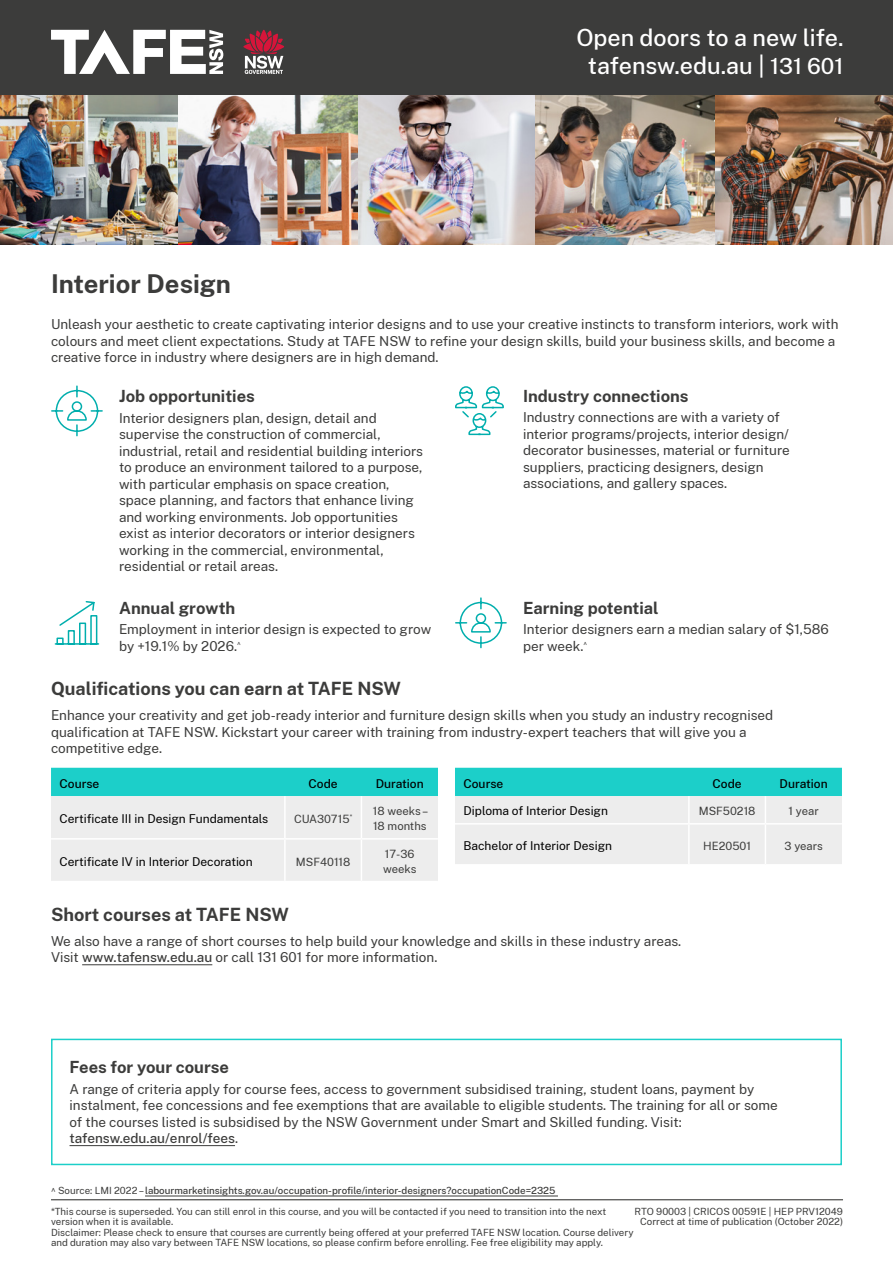
<style>
.page{position:relative;width:893px;height:1263px;background:#fff}
.page>*{position:absolute;margin:0;border:0;box-sizing:border-box;transform-origin:0 0}
.t1{font:700 25.5px "Public Sans";color:#3c3c3b}
.t2{font:500 23.25px/27.6px "Public Sans";color:#fff;text-align:center}
.t3{font:700 18px "Public Sans";color:#3c3c3b}
.H3{font:700 16.5px "Public Sans";color:#3c3c3b}
.Body_copy{font:13.5px/16.5px "Public Sans";color:#3c3c3b}
.Table_body{font:12px "Public Sans";color:#000}
.Table_H1{font:500 12px "Public Sans";color:#000}
.Course_Code{font:11.25px/15px "Public Sans";color:#3c3c3b}
.Fine_print{font:9.75px/10.5px "Public Sans";color:#3c3c3b}
.Body_copy-2{font:500 9.75px "Public Sans";color:#3c3c3b}
.s1{font-size:21.9px}
.s2{font-weight:500}
.s3{font-weight:400}
</style>
<div class="page">
<hr style="left:51px;top:1199px;width:792px;height:1px;background:#3c3c3b">
<div style="left:0;top:0;width:893px;height:96px;background:#3c3c3b"></div>
<svg style="left:51px;top:30px;width:172px;height:44px"></svg>
<svg style="left:243px;top:30px;width:41px;height:44px"></svg>
<img style="left:0;top:96px;width:893px;height:148px">
<svg style="left:51px;top:385px;width:52px;height:52px"></svg>
<svg style="left:455px;top:597px;width:52px;height:52px"></svg>
<svg style="left:54px;top:601px;width:46px;height:44px"></svg>
<svg style="left:455px;top:386px;width:49px;height:50px"></svg>
<svg style="left:51px;top:768px;width:387px;height:113px;background:#b7e5e3"></svg>
<hr style="left:51px;top:838px;width:234px;height:2px;background:#fff">
<hr style="left:285px;top:838px;width:76px;height:2px;background:#fff">
<hr style="left:284px;top:840px;width:2px;height:41px;background:#fff">
<hr style="left:361px;top:838px;width:77px;height:2px;background:#fff">
<hr style="left:361px;top:840px;width:1px;height:41px;background:#fff">
<hr style="left:284px;top:796px;width:2px;height:42px;background:#fff">
<hr style="left:361px;top:796px;width:1px;height:42px;background:#fff">
<svg style="left:455px;top:768px;width:387px;height:96px;background:#afe4e2"></svg>
<hr style="left:455px;top:823px;width:234px;height:1px;background:#fff">
<hr style="left:689px;top:823px;width:76px;height:1px;background:#fff">
<hr style="left:688px;top:824px;width:2px;height:40px;background:#fff">
<hr style="left:765px;top:823px;width:77px;height:1px;background:#fff">
<hr style="left:765px;top:824px;width:1px;height:40px;background:#fff">
<hr style="left:82px;top:964px;width:130px;height:1px;background:#3c3c3b">
<hr style="left:70px;top:1145px;width:165px;height:1px;background:#3c3c3b">
<div style="left:51px;top:1039px;width:791px;height:126px;border:2px solid #1ccfc9"></div>
<hr style="left:145px;top:1196px;width:413px;height:1px;background:#3c3c3b">
<h2 class="t2" style="left:576px;top:23px;width:269px">Open doors to a new life. tafensw.edu.au | <span class="s1">131 601</span></h2>
<h1 class="t1" style="left:51px;top:265px;width:181px">Interior Design</h1>
<p class="Body_copy" style="left:51px;top:315px;width:789px">Unleash your aesthetic to create captivating interior designs and to use your creative instincts to transform interiors, work with colours and meet client expectations. Study at TAFE NSW to refine your design skills, build your business skills, and become a creative force in industry where designers are in high demand.</p>
<p class="H3" style="left:119px;top:384px;width:137px">Job opportunities</p>
<p class="Body_copy" style="left:119px;top:409px;width:306px">Interior designers plan, design, detail and supervise the construction of commercial, industrial, retail and residential building interiors to produce an environment tailored to a purpose, with particular emphasis on space creation, space planning, and factors that enhance living and working environments. Job opportunities exist as interior decorators or interior designers working in the commercial, environmental, residential or retail areas.</p>
<p class="H3" style="left:523px;top:383px;width:167px">Industry connections</p>
<p class="Body_copy" style="left:523px;top:408px;width:268px">Industry connections are with a variety of interior programs/projects, interior design/ decorator businesses, material or furniture suppliers, practicing designers, design associations, and gallery spaces.</p>
<p class="H3" style="left:119px;top:595px;width:118px">Annual growth</p>
<p class="Body_copy" style="left:119px;top:621px;width:314px">Employment in interior design is expected to grow by +19.1% by 2026.<sup>^</sup></p>
<p class="H3" style="left:523px;top:595px;width:137px">Earning potential</p>
<p class="Body_copy" style="left:523px;top:621px;width:307px">Interior designers earn a median salary of $1,586 per week.<sup>^</sup></p>
<h2 class="t3" style="left:51px;top:676px;width:351px">Qualifications you can earn at TAFE NSW</h2>
<p class="Body_copy" style="left:51px;top:707px;width:724px">Enhance your creativity and get job-ready interior and furniture design skills when you study an industry recognised qualification at TAFE NSW. Kickstart your career with training from industry-expert teachers that will give you a competitive edge.</p>
<p class="Table_H1" style="left:60px;top:775px;width:41px">Course</p>
<p class="Table_H1" style="left:309px;top:775px;width:31px">Code</p>
<p class="Table_H1" style="left:376px;top:775px;width:50px">Duration</p>
<p class="Table_body" style="left:60px;top:810px;width:210px">Certificate III in Design Fundamentals</p>
<p class="Course_Code" style="left:294px;top:811px;width:60px">CUA30715<sup>*</sup></p>
<p class="Course_Code" style="left:373px;top:803px;width:57px">18 weeks –<br>18 months</p>
<p class="Table_body" style="left:60px;top:853px;width:195px">Certificate IV in Interior Decoration</p>
<p class="Course_Code" style="left:296px;top:853px;width:56px">MSF40118</p>
<p class="Course_Code" style="left:383px;top:846px;width:35px">17-36 weeks</p>
<p class="Table_H1" style="left:463px;top:775px;width:41px">Course</p>
<p class="Table_H1" style="left:713px;top:775px;width:31px">Code</p>
<p class="Table_H1" style="left:780px;top:775px;width:50px">Duration</p>
<p class="Table_body" style="left:463px;top:802px;width:146px">Diploma of Interior Design</p>
<p class="Course_Code" style="left:699px;top:803px;width:58px">MSF50218</p>
<p class="Course_Code" style="left:789px;top:803px;width:32px">1 year</p>
<p class="Table_body" style="left:463px;top:837px;width:150px">Bachelor of Interior Design</p>
<p class="Course_Code" style="left:703px;top:837px;width:49px">HE20501</p>
<p class="Course_Code" style="left:785px;top:837px;width:40px">3 years</p>
<h2 class="t3" style="left:51px;top:901px;width:239px">Short courses at TAFE NSW</h2>
<p class="Body_copy" style="left:51px;top:932px;width:632px">We also have a range of short courses to help build your knowledge and skills in these industry areas.<br>Visit <span class="s2">www.tafensw.edu.au</span> or call 131 601 for more information.</p>
<p class="H3" style="left:70px;top:1055px;width:161px">Fees for your course</p>
<p class="Body_copy" style="left:70px;top:1080px;width:710px">A range of criteria apply for course fees, access to government subsidised training, student loans, payment by instalment, fee concessions and fee exemptions that are available to eligible students. The training for all or some of the courses listed is subsidised by the NSW Government under Smart and Skilled funding. Visit: <span class="s2">tafensw.edu.au/enrol/fees</span>.</p>
<p class="Body_copy-2" style="left:51px;top:1184px;width:506px"><sup>^</sup> <span class="s3">Source: LMI 2022 –</span> labourmarketinsights.gov.au/occupation-profile/interior-designers?occupationCode=2325</p>
<p class="Fine_print" style="left:51px;top:1205px;width:557px">*This course is superseded. You can still enrol in this course, and you will be contacted if you need to transition into the next version when it is available.</p>
<p class="Fine_print" style="left:51px;top:1226px;width:584px">Disclaimer: Please check to ensure that courses are currently being offered at your preferred TAFE NSW location. Course delivery and duration may also vary between TAFE NSW locations, so please confirm before enrolling. Fee free eligibility may apply.</p>
<p class="Fine_print" style="left:635px;top:1205px;width:210px;text-align:center">RTO 90003 | CRICOS 00591E | HEP PRV12049<br>Correct at time of publication (October 2022)</p>
</div>
